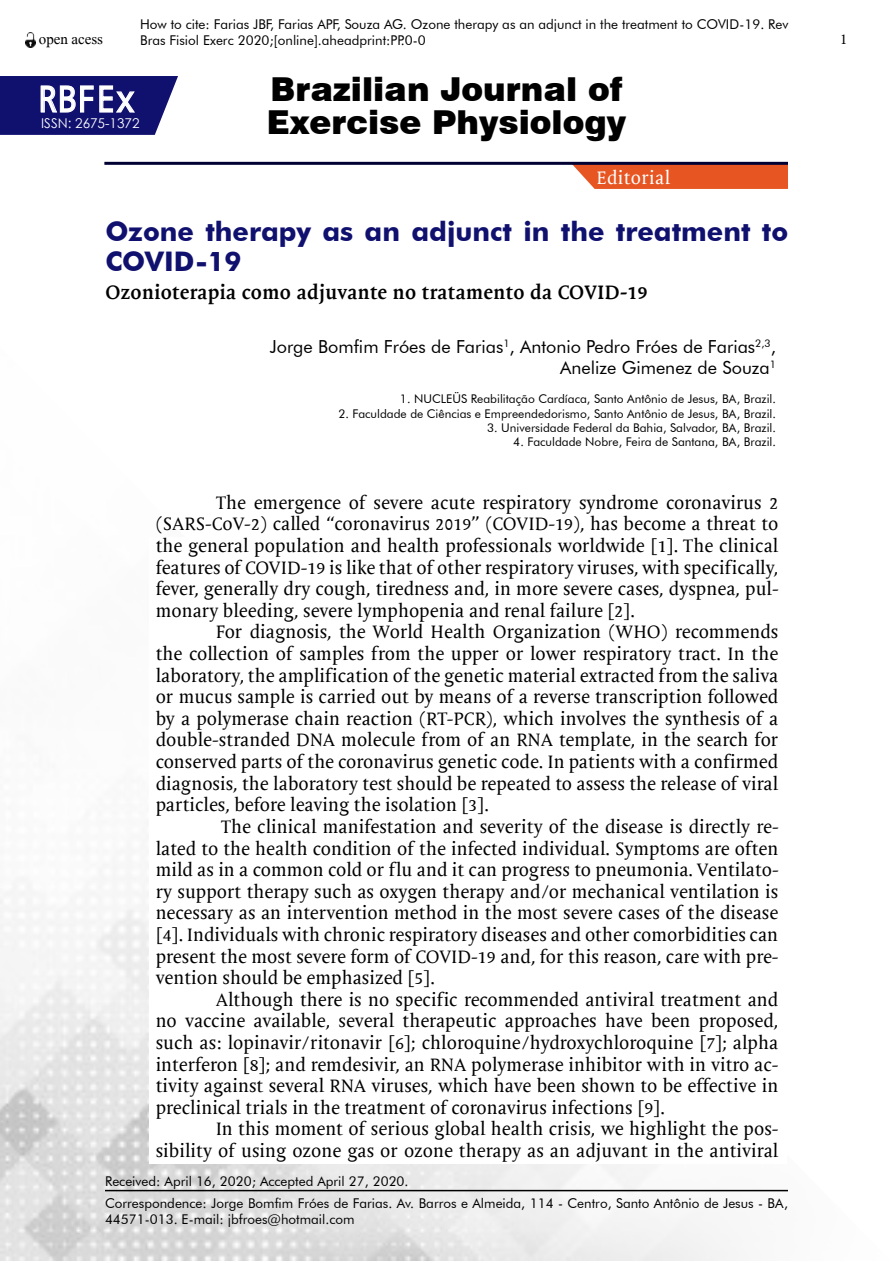
<style>
.page{position:relative;width:893px;height:1263px;background:#fff}
.page>*{position:absolute;margin:0;border:0;box-sizing:border-box;transform-origin:0 0}
.t1{font:40.65px "Consolas";color:#fff;scale:.87 1}
.t2{font:900 33px/33px "Swiss 721 BT";color:#000}
.t3{font:700 27px/30px "Futura BT";color:#10106f}
.t4{font:700 19.5px "Mantika Book W01";letter-spacing:.02em;color:#000}
.t5{font:18px/21.6px "Mantika Book W01";color:#000;text-align:justify}
.t6{font:18px/21.6px "Futura BT";color:#000;text-align:right}
.t7{font:18px "Mantika Book W01";letter-spacing:.02em;color:#fff}
.t8{font:15px "David";color:#000}
.t9{font:15px "Minion Pro";color:#000}
.t10{font:13.5px/16.2px "Futura BT";color:#000}
.t11{font:13.5px "Century Gothic";color:#fff}
.t12{font:12px "Futura BT";color:#000}
</style>
<div class="page">
<svg style="left:573px;top:165px;width:215px;height:24px;background:#e85e2d"></svg>
<img style="left:0;top:869px;width:788px;height:392px">
<div style="left:149px;top:537px;width:638px;height:627px;background:#fff"></div>
<hr style="left:105px;top:1190px;width:683px;height:1px;background:#000">
<hr style="left:104px;top:162px;width:684px;height:3px;background:#003">
<img style="left:25px;top:33px;width:10px;height:14px">
<svg style="left:0;top:76px;width:178px;height:59px;background:#2e2e81"></svg>
<p class="t8" style="left:39px;top:31px;width:66px">open acess</p>
<p class="t10" style="left:140px;top:16px;width:650px">How to cite: Farias JBF, Farias APF, Souza AG. Ozone therapy as an adjunct in the treatment to COVID-19. Rev<br>Bras Fisiol Exerc 2020;[online].aheadprint:PP.0-0</p>
<h1 class="t1" style="left:38px;top:71px;width:113px">RBFEx</h1>
<p class="t11" style="left:41px;top:115px;width:100px">ISSN: 2675-1372</p>
<h2 class="t2" style="left:267px;top:73px;width:361px">Brazilian Journal of<br>Exercise Physiology</h2>
<p class="t7" style="left:596px;top:167px;width:75px">Editorial</p>
<h3 class="t3" style="left:105px;top:216px;width:684px">Ozone therapy as an adjunct in the treatment to<br>COVID-19</h3>
<p class="t4" style="left:105px;top:281px;width:544px">Ozonioterapia como adjuvante no tratamento da COVID-19</p>
<p class="t6" style="left:270px;top:335px;width:508px">Jorge Bomfim Fróes de Farias<sup>1</sup>, Antonio Pedro Fróes de Farias<sup>2,3</sup>,<br>Anelize Gimenez de Souza<sup>1</sup></p>
<p class="t12" style="left:400px;top:391px;width:378px">1. NUCLEÜS Reabilitação Cardíaca, Santo Antônio de Jesus, BA, Brazil.</p>
<p class="t12" style="left:338px;top:406px;width:439px">2. Faculdade de Ciências e Empreendedorismo, Santo Antônio de Jesus, BA, Brazil.</p>
<p class="t12" style="left:487px;top:420px;width:290px">3. Universidade Federal da Bahia, Salvador, BA, Brazil.</p>
<p class="t12" style="left:513px;top:435px;width:264px">4. Faculdade Nobre, Feira de Santana, BA, Brazil.</p>
<p class="t5" style="left:156px;top:492px;width:625px;text-indent:60px">The emergence of severe acute respiratory syndrome coronavirus 2 (SARS-CoV-2) called “coronavirus 2019” (COVID-19), has become a threat to the general population and health professionals worldwide [1]. The clinical features of COVID-19 is like that of other respiratory viruses, with specifically, fever, generally dry cough, tiredness and, in more severe cases, dyspnea, pul&shy;monary bleeding, severe lymphopenia and renal failure [2].</p>
<p class="t5" style="left:156px;top:622px;width:624px;text-indent:60px">For diagnosis, the World Health Organization (WHO) recommends the collection of samples from the upper or lower respiratory tract. In the laboratory, the amplification of the genetic material extracted from the saliva or mucus sample is carried out by means of a reverse transcription followed by a polymerase chain reaction (RT-PCR), which involves the synthesis of a double-stranded DNA molecule from of an RNA template, in the search for conserved parts of the coronavirus genetic code. In patients with a confirmed diagnosis, the laboratory test should be repeated to assess the release of viral particles, before leaving the isolation [3].</p>
<p class="t5" style="left:156px;top:816px;width:625px;text-indent:65px">The clinical manifestation and severity of the disease is directly re&shy;lated to the health condition of the infected individual. Symptoms are often mild as in a common cold or flu and it can progress to pneumonia. Ventilato&shy;ry support therapy such as oxygen therapy and/or mechanical ventilation is necessary as an intervention method in the most severe cases of the disease [4]. Individuals with chronic respiratory diseases and other comorbidities can present the most severe form of COVID-19 and, for this reason, care with pre&shy;vention should be emphasized [5].</p>
<p class="t5" style="left:156px;top:989px;width:624px;text-indent:60px">Although there is no specific recommended antiviral treatment and no vaccine available, several therapeutic approaches have been proposed, such as: lopinavir/ritonavir [6]; chloroquine/hydroxychloroquine [7]; alpha interferon [8]; and remdesivir, an RNA polymerase inhibitor with in vitro ac&shy;tivity against several RNA viruses, which have been shown to be effective in preclinical trials in the treatment of coronavirus infections [9].</p>
<p class="t5" style="left:156px;top:1118px;width:624px;text-align:right">In this moment of serious global health crisis, we highlight the pos&shy;sibility of using ozone gas or ozone therapy as an adjuvant in the antiviral</p>
<p class="t10" style="left:105px;top:1172px;width:305px">Received: April 16, 2020; Accepted April 27, 2020.</p>
<p class="t10" style="left:105px;top:1195px;width:684px">Correspondence: Jorge Bomfim Fróes de Farias. Av. Barros e Almeida, 114 - Centro, Santo Antônio de Jesus - BA,<br>44571-013. E-mail: jbfroes@hotmail.com</p>
<p class="t9" style="left:840px;top:29px;width:9px">1</p>
</div>
